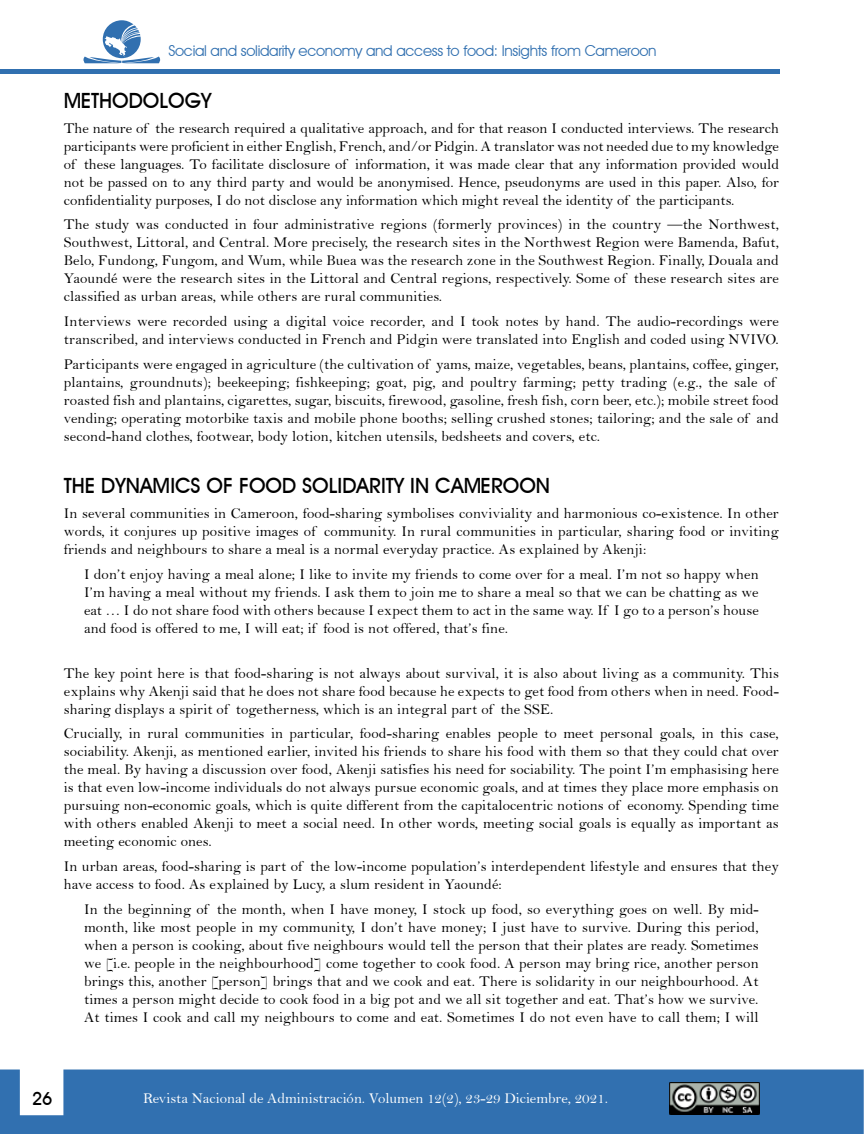
<style>
.page{position:relative;width:864px;height:1134px;background:#fff}
.page>*{position:absolute;margin:0;border:0;box-sizing:border-box;transform-origin:0 0}
.t1{font:700 21px "Decker";color:#000}
.t2{font:700 18px "Decker";color:#000}
.t3{font:15px/18px "Bell";letter-spacing:.01em;color:#000;text-align:justify}
.t4{font:15px "Bell";color:#fff}
.t5{font:15px "Decker";letter-spacing:-.02em;color:#3170b0}
</style>
<div class="page">
<div style="left:0;top:69px;width:780px;height:5px;background:#3170b0"></div>
<svg style="left:83px;top:20px;width:78px;height:43px"></svg>
<div style="left:0;top:1070px;width:864px;height:64px;background:#3170b0"></div>
<img style="left:670px;top:1083px;width:90px;height:31px">
<p class="t5" style="left:168px;top:42px;width:490px">Social and solidarity economy and access to food: Insights from Cameroon</p>
<h1 class="t1" style="left:64px;top:88px;width:149px">METHODOLOGY</h1>
<p class="t3" style="left:64px;top:119px;width:717px">The nature of the research required a qualitative approach, and for that reason I conducted interviews. The research participants were proficient in either English, French, and/or Pidgin. A translator was not needed due to my knowledge of these languages. To facilitate disclosure of information, it was made clear that any information provided would not be passed on to any third party and would be anonymised. Hence, pseudonyms are used in this paper. Also, for confidentiality purposes, I do not disclose any information which might reveal the identity of the participants.</p>
<p class="t3" style="left:64px;top:216px;width:717px">The study was conducted in four administrative regions (formerly provinces) in the country —the Northwest, Southwest, Littoral, and Central. More precisely, the research sites in the Northwest Region were Bamenda, Bafut, Belo, Fundong, Fungom, and Wum, while Buea was the research zone in the Southwest Region. Finally, Douala and Yaoundé were the research sites in the Littoral and Central regions, respectively. Some of these research sites are classified as urban areas, while others are rural communities.</p>
<p class="t3" style="left:64px;top:312px;width:717px">Interviews were recorded using a digital voice recorder, and I took notes by hand. The audio-recordings were transcribed, and interviews conducted in French and Pidgin were translated into English and coded using NVIVO.</p>
<p class="t3" style="left:64px;top:355px;width:717px;text-align:left">Participants were engaged in agriculture (the cultivation of yams, maize, vegetables, beans, plantains, coffee, ginger, plantains, groundnuts); beekeeping; fishkeeping; goat, pig, and poultry farming; petty trading (e.g., the sale of roasted fish and plantains, cigarettes, sugar, biscuits, firewood, gasoline, fresh fish, corn beer, etc.); mobile street food vending; operating motorbike taxis and mobile phone booths; selling crushed stones; tailoring; and the sale of and second-hand clothes, footwear, body lotion, kitchen utensils, bedsheets and covers, etc.</p>
<h1 class="t1" style="left:64px;top:473px;width:488px">THE DYNAMICS OF FOOD SOLIDARITY IN CAMEROON</h1>
<p class="t3" style="left:64px;top:504px;width:717px">In several communities in Cameroon, food-sharing symbolises conviviality and harmonious co-existence. In other words, it conjures up positive images of community. In rural communities in particular, sharing food or inviting friends and neighbours to share a meal is a normal everyday practice. As explained by Akenji:</p>
<p class="t3" style="left:84px;top:565px;width:676px">I don’t enjoy having a meal alone; I like to invite my friends to come over for a meal. I’m not so happy when I’m having a meal without my friends. I ask them to join me to share a meal so that we can be chatting as we eat … I do not share food with others because I expect them to act in the same way. If I go to a person’s house and food is offered to me, I will eat; if food is not offered, that’s fine.</p>
<p class="t3" style="left:64px;top:664px;width:717px">The key point here is that food-sharing is not always about survival, it is also about living as a community. This explains why Akenji said that he does not share food because he expects to get food from others when in need. Food&shy;sharing displays a spirit of togetherness, which is an integral part of the SSE.</p>
<p class="t3" style="left:64px;top:725px;width:717px">Crucially, in rural communities in particular, food-sharing enables people to meet personal goals, in this case, sociability. Akenji, as mentioned earlier, invited his friends to share his food with them so that they could chat over the meal. By having a discussion over food, Akenji satisfies his need for sociability. The point I’m emphasising here is that even low-income individuals do not always pursue economic goals, and at times they place more emphasis on pursuing non-economic goals, which is quite different from the capitalocentric notions of economy. Spending time with others enabled Akenji to meet a social need. In other words, meeting social goals is equally as important as meeting economic ones.</p>
<p class="t3" style="left:64px;top:857px;width:717px">In urban areas, food-sharing is part of the low-income population’s interdependent lifestyle and ensures that they have access to food. As explained by Lucy, a slum resident in Yaoundé:</p>
<p class="t3" style="left:84px;top:900px;width:676px">In the beginning of the month, when I have money, I stock up food, so everything goes on well. By mid&shy;month, like most people in my community, I don’t have money; I just have to survive. During this period, when a person is cooking, about five neighbours would tell the person that their plates are ready. Sometimes we [i.e. people in the neighbourhood] come together to cook food. A person may bring rice, another person brings this, another [person] brings that and we cook and eat. There is solidarity in our neighbourhood. At times a person might decide to cook food in a big pot and we all sit together and eat. That’s how we survive.<br>At times I cook and call my neighbours to come and eat. Sometimes I do not even have to call them; I will</p>
<p class="t2" style="left:32px;top:1088px;width:22px">26</p>
<p class="t4" style="left:143px;top:1089px;width:466px">Revista Nacional de Administración. Volumen 12(2), 23-29 Diciembre, 2021.</p>
</div>
